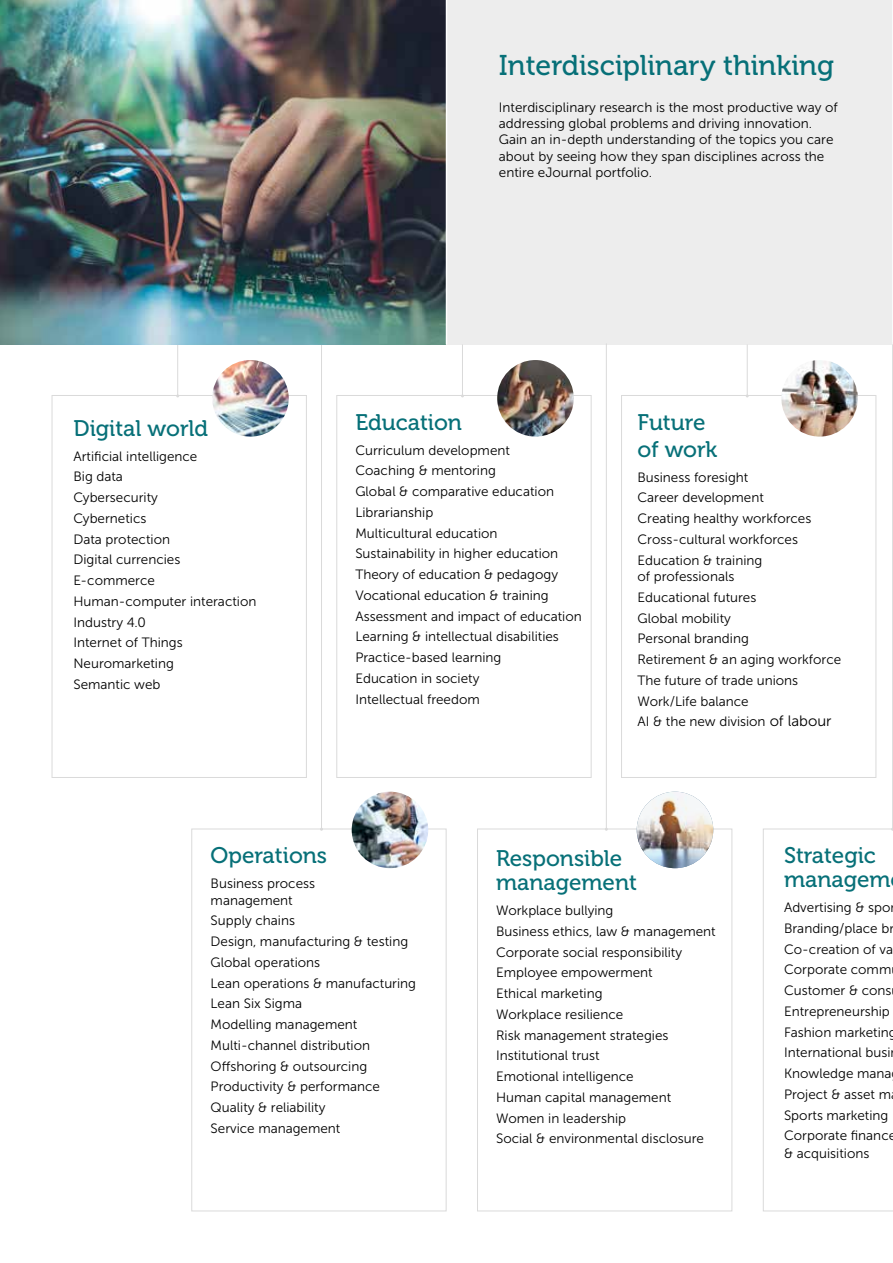
<style>
.page{position:relative;width:893px;height:1263px;background:#fff}
.page>*{position:absolute;margin:0;border:0;box-sizing:border-box;transform-origin:0 0}
.t1{font:28.5px "Museo 500";color:#077078}
.t2{font:22.5px/24px "Museo 500";color:#077078}
.t3{font:13.5px/20.7px "Museo Sans 300";color:#000}
.s1{font-size:15px}
</style>
<div class="page">
<hr style="left:177px;top:344px;width:1px;height:52px;background:#dadada">
<div style="left:446px;top:0;width:447px;height:344px;background:#ededed"></div>
<div style="left:336px;top:395px;width:255px;height:383px;border:1px solid #dadada"></div>
<div style="left:621px;top:395px;width:255px;height:383px;border:1px solid #dadada"></div>
<div style="left:191px;top:829px;width:255px;height:382px;border:1px solid #dadada"></div>
<div style="left:477px;top:829px;width:255px;height:382px;border:1px solid #dadada"></div>
<svg style="left:763px;top:829px;width:130px;height:382px"></svg>
<div style="left:52px;top:395px;width:255px;height:383px;border:1px solid #dadada"></div>
<hr style="left:321px;top:342px;width:1px;height:487px;background:#dadada">
<hr style="left:606px;top:343px;width:1px;height:486px;background:#dadada">
<hr style="left:892px;top:342px;width:1px;height:487px;background:#dadada">
<hr style="left:462px;top:344px;width:1px;height:52px;background:#dadada">
<hr style="left:747px;top:344px;width:1px;height:52px;background:#dadada">
<img style="left:212px;top:360px;width:77px;height:77px;border-radius:38px">
<img style="left:352px;top:792px;width:76px;height:76px;border-radius:38px">
<img style="left:497px;top:360px;width:77px;height:77px;border-radius:38px">
<img style="left:637px;top:792px;width:76px;height:76px">
<img style="left:781px;top:360px;width:77px;height:77px;border-radius:38px">
<img style="left:0;top:0;width:446px;height:344px">
<hr style="left:446px;top:0;width:1px;height:344px;background:#fff">
<hr style="left:892px;top:0;width:1px;height:344px;background:#fff">
<h2 class="t2" style="left:73px;top:416px;width:136px">Digital world</h2>
<p class="t3" style="left:73px;top:446px;width:185px">Artificial intelligence<br>Big data<br>Cybersecurity<br>Cybernetics<br>Data protection<br>Digital currencies<br>E-commerce<br>Human-computer interaction<br>Industry 4.0<br>Internet of Things<br>Neuromarketing<br>Semantic web</p>
<h1 class="t1" style="left:499px;top:50px;width:337px">Interdisciplinary thinking</h1>
<p class="t3" style="left:499px;top:99px;width:340px;line-height:16.2px">Interdisciplinary research is the most productive way of addressing global problems and driving innovation.<br>Gain an in-depth understanding of the topics you care about by seeing how they span disciplines across the entire eJournal portfolio.</p>
<h2 class="t2" style="left:355px;top:410px;width:108px">Education</h2>
<p class="t3" style="left:355px;top:440px;width:228px">Curriculum development<br>Coaching &amp; mentoring<br>Global &amp; comparative education<br>Librarianship<br>Multicultural education<br>Sustainability in higher education<br>Theory of education &amp; pedagogy<br>Vocational education &amp; training<br>Assessment and impact of education<br>Learning &amp; intellectual disabilities<br>Practice-based learning<br>Education in society<br>Intellectual freedom</p>
<h2 class="t2" style="left:637px;top:409px;width:81px;line-height:27px">Future of work</h2>
<p class="t3" style="left:637px;top:467px;width:175px">Business foresight<br>Career development<br>Creating healthy workforces<br>Cross-cultural workforces<br>Education &amp; training</p>
<p class="t3" style="left:637px;top:566px;width:205px">of professionals<br>Educational futures<br>Global mobility<br>Personal branding<br>Retirement &amp; an aging workforce<br>The future of trade unions<br>Work/Life balance<br>AI &amp; the new division <span class="s1">of labour</span></p>
<h2 class="t2" style="left:211px;top:844px;width:118px">Operations</h2>
<p class="t3" style="left:211px;top:875px;width:106px;line-height:16.5px">Business process management</p>
<p class="t3" style="left:211px;top:910px;width:207px">Supply chains<br>Design, manufacturing &amp; testing<br>Global operations<br>Lean operations &amp; manufacturing<br>Lean Six Sigma<br>Modelling management<br>Multi-channel distribution<br>Offshoring &amp; outsourcing<br>Productivity &amp; performance<br>Quality &amp; reliability<br>Service management</p>
<h2 class="t2" style="left:496px;top:847px;width:142px">Responsible management</h2>
<p class="t3" style="left:496px;top:900px;width:221px">Workplace bullying<br>Business ethics, law &amp; management<br>Corporate social responsibility<br>Employee empowerment<br>Ethical marketing<br>Workplace resilience<br>Risk management strategies<br>Institutional trust<br>Emotional intelligence<br>Human capital management<br>Women in leadership<br>Social &amp; environmental disclosure</p>
<h2 class="t2" style="left:784px;top:844px;width:108px">Strategic managem</h2>
<p class="t3" style="left:784px;top:897px;width:114px">Advertising &amp; spo<br>Branding/place br<br>Co-creation of va<br>Corporate comm<br>Customer &amp; cons<br>Entrepreneurship<br>Fashion marketing<br>International busi<br>Knowledge mana<br>Project &amp; asset m<br>Sports marketing<br>Corporate finance</p>
<p class="t3" style="left:784px;top:1143px;width:87px">&amp; acquisitions</p>
</div>
